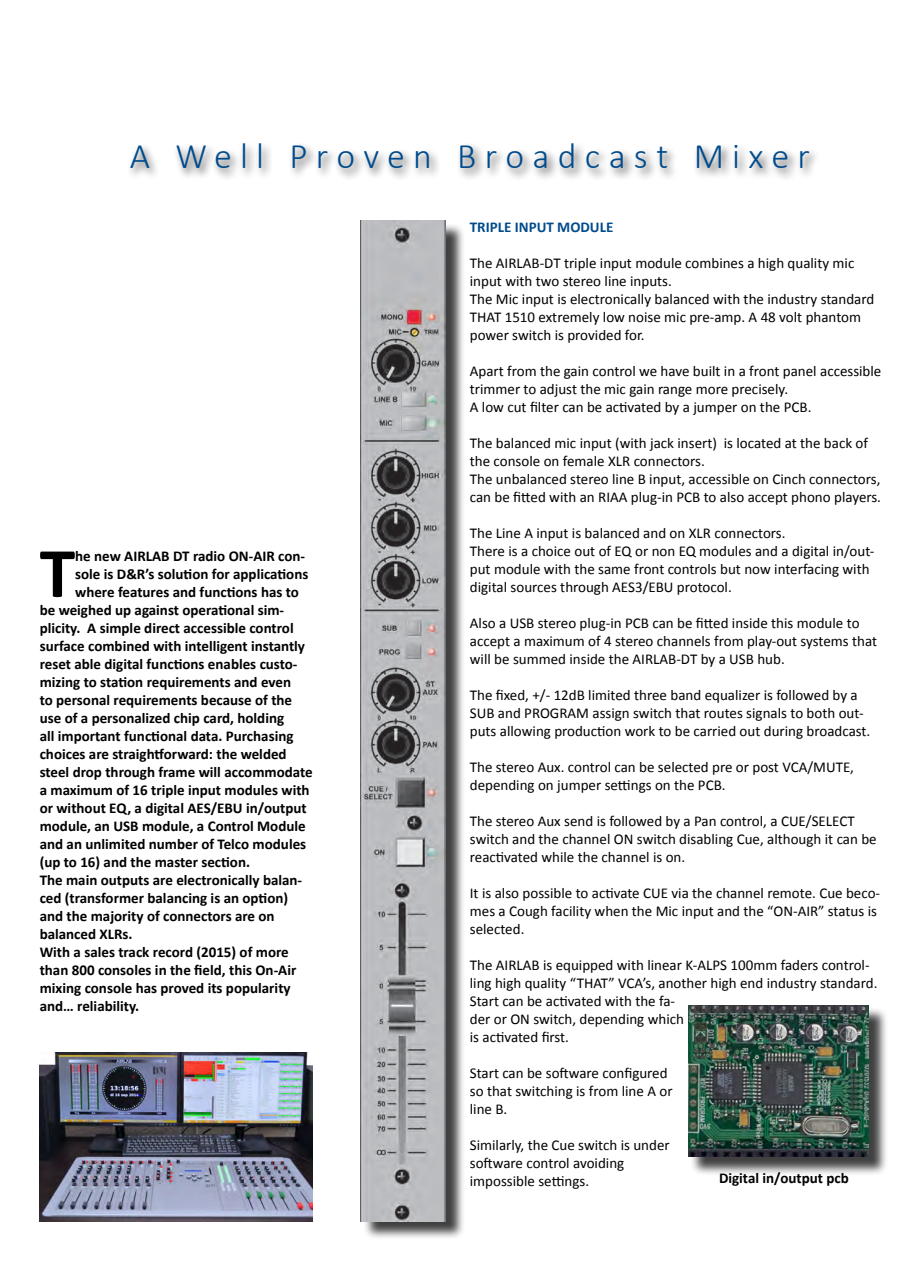
<style>
.page{position:relative;width:910px;height:1280px;background:#fff}
.page>*{position:absolute;margin:0;border:0;box-sizing:border-box;transform-origin:0 0}
.t1{font:700 71.7px "Calibri";color:#000}
.t2{font:300 36px "Calibri";letter-spacing:.225em;color:#004b8c}
.t3{font:15px/18px "Calibri";color:#000}
.t4{font:700 15px "Calibri";color:#000}
.t5{font:700 15px "Calibri";color:#004b8c}
</style>
<div class="page">
<div style="left:127px;top:140px;width:694px;height:41px;background:#000;opacity:.75"></div>
<div style="left:363px;top:223px;width:102px;height:1017px;background:#000;opacity:.75"></div>
<img style="left:360px;top:221px;width:86px;height:1000px">
<div style="left:690px;top:1007px;width:198px;height:168px;background:#000;opacity:.75"></div>
<img style="left:688px;top:1005px;width:181px;height:151px">
<img style="left:40px;top:1052px;width:272px;height:169px">
<h2 class="t2" style="left:130px;top:134px;width:682px">A Well Proven Broadcast Mixer</h2>
<h1 class="t1" style="left:40px;top:522px;width:37px">T</h1>
<p class="t4" style="left:75px;top:545px;width:231px">he new AIRLAB DT radio ON-AIR con-</p>
<p class="t4" style="left:75px;top:563px;width:235px">sole is D&amp;R’s solution for applications</p>
<p class="t4" style="left:75px;top:581px;width:225px">where features and functions has to</p>
<p class="t4" style="left:40px;top:599px;width:246px">be weighed up against operational sim-</p>
<p class="t4" style="left:40px;top:617px;width:256px">plicity. A simple direct accessible control</p>
<p class="t4" style="left:40px;top:635px;width:267px">surface combined with intelligent instantly</p>
<p class="t4" style="left:40px;top:653px;width:259px">reset able digital functions enables custo-</p>
<p class="t4" style="left:40px;top:671px;width:253px">mizing to station requirements and even</p>
<p class="t4" style="left:40px;top:689px;width:254px">to personal requirements because of the</p>
<p class="t4" style="left:40px;top:707px;width:246px">use of a personalized chip card, holding</p>
<p class="t4" style="left:40px;top:725px;width:255px">all important functional data. Purchasing</p>
<p class="t4" style="left:40px;top:743px;width:248px">choices are straightforward: the welded</p>
<p class="t4" style="left:40px;top:761px;width:274px">steel drop through frame will accommodate</p>
<p class="t4" style="left:40px;top:779px;width:271px">a maximum of 16 triple input modules with</p>
<p class="t4" style="left:40px;top:797px;width:268px">or without EQ, a digital AES/EBU in/output</p>
<p class="t4" style="left:40px;top:815px;width:267px">module, an USB module, a Control Module</p>
<p class="t4" style="left:40px;top:833px;width:268px">and an unlimited number of Telco modules</p>
<p class="t4" style="left:40px;top:851px;width:212px">(up to 16) and the master section.</p>
<p class="t4" style="left:40px;top:869px;width:264px">The main outputs are electronically balan-</p>
<p class="t4" style="left:40px;top:887px;width:250px">ced (transformer balancing is an option)</p>
<p class="t4" style="left:40px;top:905px;width:236px">and the majority of connectors are on</p>
<p class="t4" style="left:40px;top:923px;width:94px">balanced XLRs.</p>
<p class="t4" style="left:40px;top:941px;width:251px">With a sales track record (2015) of more</p>
<p class="t4" style="left:40px;top:959px;width:258px">than 800 consoles in the field, this On-Air</p>
<p class="t4" style="left:40px;top:977px;width:252px">mixing console has proved its popularity</p>
<p class="t4" style="left:40px;top:995px;width:101px">and… reliability.</p>
<p class="t5" style="left:470px;top:216px;width:145px">TRIPLE INPUT MODULE</p>
<p class="t3" style="left:470px;top:254px;width:406px">The AIRLAB-DT triple input module combines a high quality mic input with two stereo line inputs.<br>The Mic input is electronically balanced with the industry standard THAT 1510 extremely low noise mic pre-amp. A 48 volt phantom power switch is provided for.</p>
<p class="t3" style="left:470px;top:362px;width:413px">Apart from the gain control we have built in a front panel accessible trimmer to adjust the mic gain range more precisely.<br>A low cut filter can be activated by a jumper on the PCB.</p>
<p class="t3" style="left:470px;top:434px;width:413px">The balanced mic input (with jack insert) is located at the back of the console on female XLR connectors.<br>The unbalanced stereo line B input, accessible on Cinch connectors, can be fitted with an RIAA plug-in PCB to also accept phono players.</p>
<p class="t3" style="left:470px;top:524px;width:406px">The Line A input is balanced and on XLR connectors.<br>There is a choice out of EQ or non EQ modules and a digital in/out&shy;put module with the same front controls but now interfacing with digital sources through AES3/EBU protocol.</p>
<p class="t3" style="left:470px;top:614px;width:409px">Also a USB stereo plug-in PCB can be fitted inside this module to accept a maximum of 4 stereo channels from play-out systems that will be summed inside the AIRLAB-DT by a USB hub.</p>
<p class="t3" style="left:470px;top:686px;width:402px">The fixed, +/- 12dB limited three band equalizer is followed by a<br>SUB and PROGRAM assign switch that routes signals to both out&shy;puts allowing production work to be carried out during broadcast.</p>
<p class="t3" style="left:470px;top:758px;width:386px">The stereo Aux. control can be selected pre or post VCA/MUTE, depending on jumper settings on the PCB.</p>
<p class="t3" style="left:470px;top:812px;width:408px">The stereo Aux send is followed by a Pan control, a CUE/SELECT switch and the channel ON switch disabling Cue, although it can be reactivated while the channel is on.</p>
<p class="t3" style="left:470px;top:884px;width:412px">It is also possible to activate CUE via the channel remote. Cue beco&shy;mes a Cough facility when the Mic input and the “ON-AIR” status is selected.</p>
<p class="t3" style="left:470px;top:956px;width:409px">The AIRLAB is equipped with linear K-ALPS 100mm faders control&shy;ling high quality “THAT” VCA’s, another high end industry standard.<br>Start can be activated with the fa-<br>der or ON switch, depending which<br>is activated first.</p>
<p class="t3" style="left:470px;top:1064px;width:204px">Start can be software configured so that switching is from line A or line B.</p>
<p class="t3" style="left:470px;top:1136px;width:201px">Similarly, the Cue switch is under software control avoiding impossible settings.</p>
<p class="t4" style="left:719px;top:1168px;width:131px">Digital in/output pcb</p>
</div>
